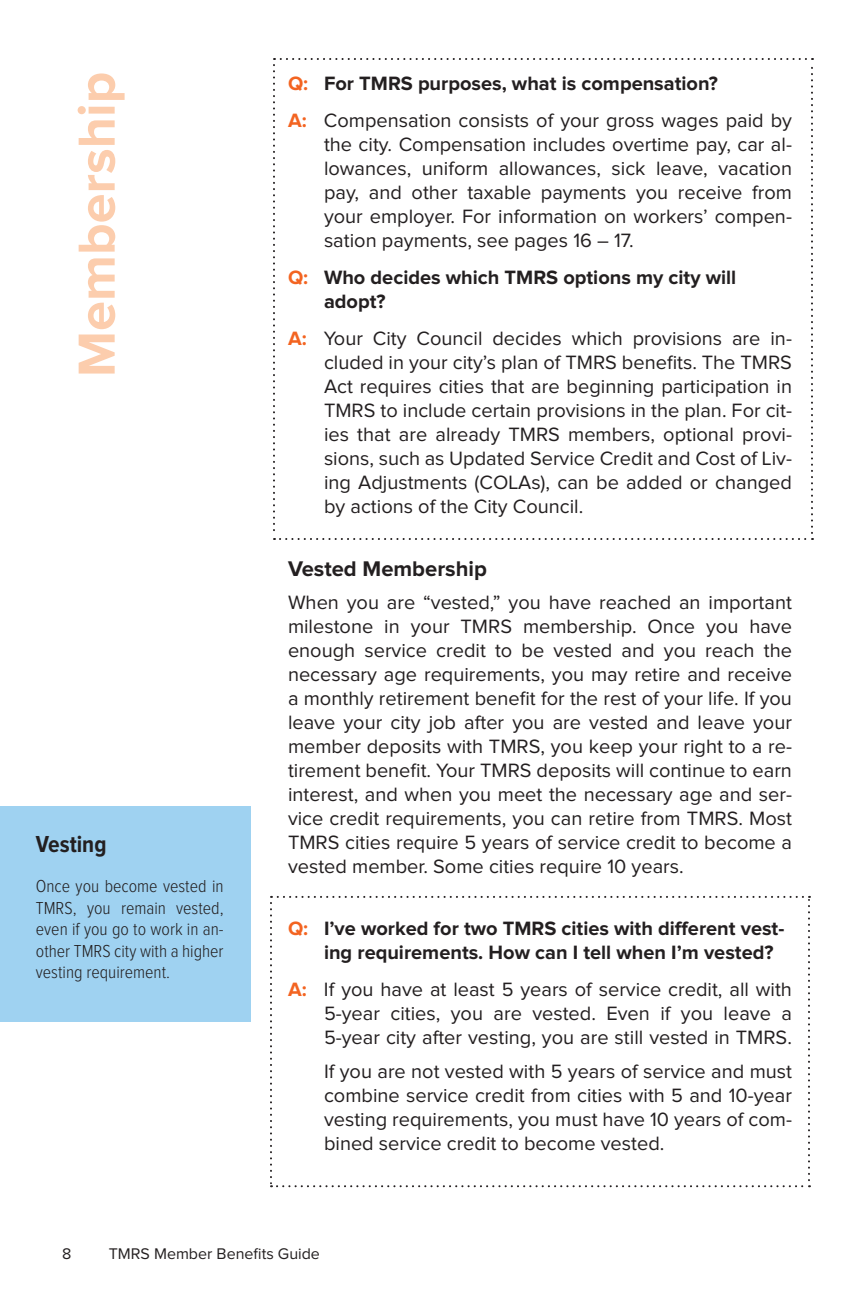
<style>
.page{position:relative;width:864px;height:1296px;background:#fff}
.page>*{position:absolute;margin:0;border:0;box-sizing:border-box;transform-origin:0 0}
.Section_Head{font:700 54px "Proxima Nova";color:#fccdad}
.NoteHead{font:700 24px "Proxima Nova Cond";color:#231f20}
.SubHead{font:700 22px "Proxima Nova";color:#231f20}
.QandA{font:20px/24px "Proxima Nova";color:#231f20;text-align:justify}
.QandA-2{font:700 20px/24px "Proxima Nova";color:#231f20}
.NoteHead-2{font:300 18px/21.6px "Proxima Nova Cond";color:#231f20;text-align:justify}
.t1{font:16px "Proxima Nova";color:#231f20}
.s1{color:#f36421}
.s2{font-weight:700;color:#f36421}
</style>
<div class="page">
<svg style="left:273px;top:58px;width:540px;height:482px"></svg>
<svg style="left:270px;top:896px;width:540px;height:291px"></svg>
<div style="left:0;top:806px;width:251px;height:216px;background:#9fd2f1"></div>
<p class="Section_Head" style="left:72px;top:377px;width:307px;rotate:-90deg">Membership</p>
<p class="NoteHead" style="left:36px;top:833px;width:72px">Vesting</p>
<p class="NoteHead-2" style="left:36px;top:876px;width:189px">Once you become vested in TMRS, you remain vested, even if you go to work in an&shy;other TMRS city with a higher vesting requirement.</p>
<p class="QandA-2" style="left:288px;top:72px;width:431px"><span class="s1">Q:</span> For TMRS purposes, what is compensation?</p>
<p class="QandA" style="left:324px;top:109px;width:470px;text-indent:-36px"><span class="s2">A:</span> Compensation consists of your gross wages paid by the city. Compensation includes overtime pay, car al&shy;lowances, uniform allowances, sick leave, vacation pay, and other taxable payments you receive from your employer. For information on workers’ compen&shy;sation payments, see pages 16 – 17.</p>
<p class="QandA-2" style="left:324px;top:266px;width:414px;text-indent:-36px"><span class="s1">Q:</span> Who decides which TMRS options my city will adopt?</p>
<p class="QandA" style="left:324px;top:327px;width:470px;text-indent:-36px"><span class="s2">A:</span> Your City Council decides which provisions are in&shy;cluded in your city’s plan of TMRS benefits. The TMRS Act requires cities that are beginning participation in TMRS to include certain provisions in the plan. For cit&shy;ies that are already TMRS members, optional provi&shy;sions, such as Updated Service Credit and Cost of Liv&shy;ing Adjustments (COLAs), can be added or changed by actions of the City Council.</p>
<p class="SubHead" style="left:288px;top:558px;width:200px">Vested Membership</p>
<p class="QandA" style="left:288px;top:591px;width:506px">When you are “vested,” you have reached an important milestone in your TMRS membership. Once you have enough service credit to be vested and you reach the necessary age requirements, you may retire and receive a monthly retirement benefit for the rest of your life. If you leave your city job after you are vested and leave your member deposits with TMRS, you keep your right to a re&shy;tirement benefit. Your TMRS deposits will continue to earn interest, and when you meet the necessary age and ser&shy;vice credit requirements, you can retire from TMRS. Most TMRS cities require 5 years of service credit to become a vested member. Some cities require 10 years.</p>
<p class="QandA-2" style="left:324px;top:917px;width:462px;text-indent:-36px"><span class="s1">Q:</span> I’ve worked for two TMRS cities with different vest&shy;ing requirements. How can I tell when I’m vested?</p>
<p class="QandA" style="left:324px;top:978px;width:470px;text-indent:-36px"><span class="s2">A:</span> If you have at least 5 years of service credit, all with 5-year cities, you are vested. Even if you leave a 5-year city after vesting, you are still vested in TMRS.</p>
<p class="QandA" style="left:324px;top:1060px;width:470px">If you are not vested with 5 years of service and must combine service credit from cities with 5 and 10-year vesting requirements, you must have 10 years of com&shy;bined service credit to become vested.</p>
<p class="t1" style="left:62px;top:1247px;width:11px">8</p>
<p class="t1" style="left:109px;top:1247px;width:213px">TMRS Member Benefits Guide</p>
</div>
